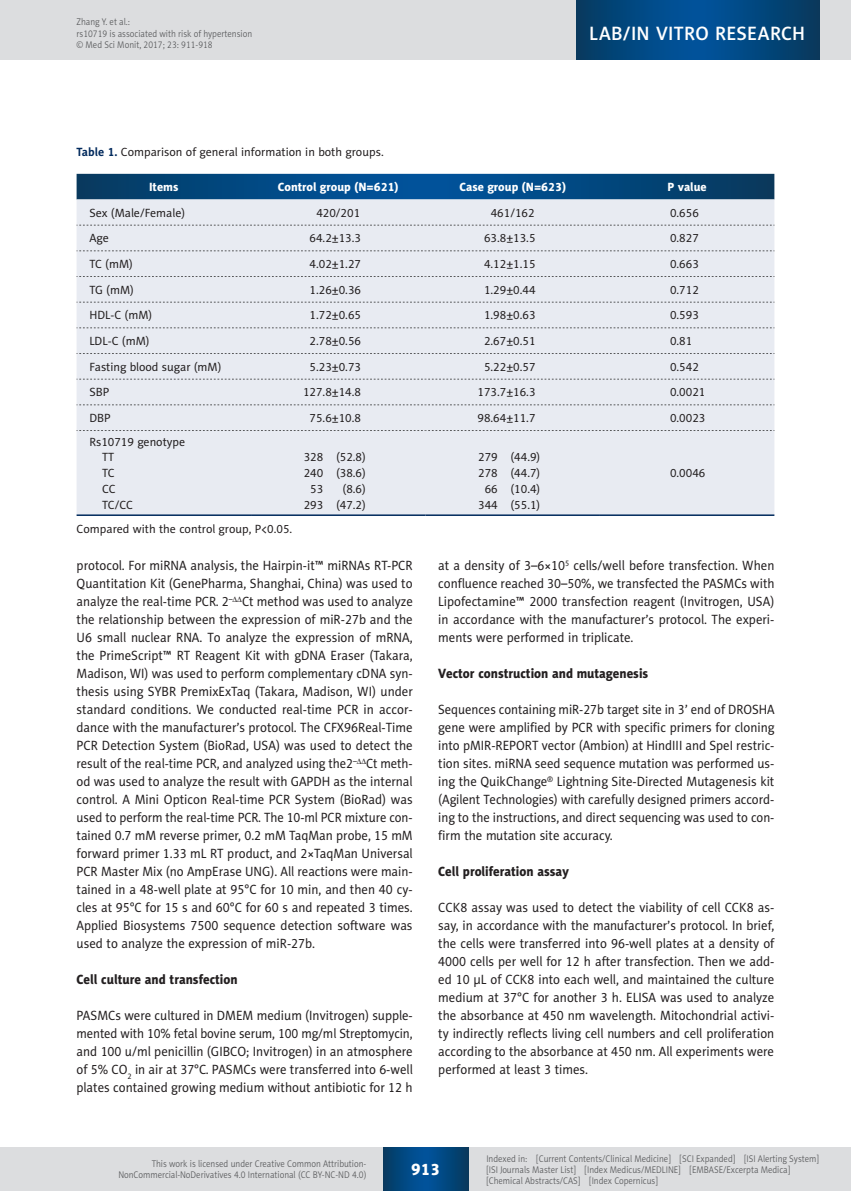
<style>
.page{position:relative;width:851px;height:1191px;background:#fff}
.page>*{position:absolute;margin:0;border:0;box-sizing:border-box;transform-origin:0 0}
.t1{font:19.5px "Naomi Sans EFN Medium";letter-spacing:.01em;color:#fff}
.t2{font:16.5px "Naomi Sans EFN Heavy";color:#fff}
.MSM_Body{font:13.5px/18px "Naomi Sans EFN";color:#231f20;text-align:justify;scale:.95 1}
.MSM_Body-2{font:13.5px/18px "Naomi Sans EFN";color:#231f20;text-align:justify;scale:.94 1}
.MSM_Headline_2{font:13.5px "Naomi Sans EFN Heavy";color:#231f20;scale:.95 1}
.MSM_Tabela_zawartosc{font:12px "Naomi Sans EFN";color:#231f20}
.MSM_Tabela_tytul{font:12px "Naomi Sans EFN";color:#231f20}
.MSM_Tabela_Head{font:12px "Naomi Sans EFN Heavy";color:#fff}
.MSM_Table_podpis_dol{font:12px "Naomi Sans EFN";color:#231f20}
.MSM_pagina_zywa{font:9.75px/11.2px "Naomi Sans EFN Light";color:#57585a;scale:.9 1}
.MSM_pagina_sygnatura{font:9.75px "Naomi Sans EFN Light";color:#57585a;scale:.9 1}
.s1{font-weight:700;color:#00295c}
</style>
<div class="page">
<svg style="left:77px;top:174px;width:697px;height:25px;background:#02477e"></svg>
<div style="left:77px;top:199px;width:697px;height:315px;background:#e8ebf2"></div>
<svg style="left:77px;top:225px;width:697px;height:1px"></svg>
<svg style="left:77px;top:250px;width:697px;height:1px"></svg>
<svg style="left:77px;top:276px;width:697px;height:1px"></svg>
<svg style="left:77px;top:302px;width:697px;height:1px"></svg>
<svg style="left:77px;top:327px;width:697px;height:1px"></svg>
<svg style="left:77px;top:353px;width:697px;height:1px"></svg>
<svg style="left:77px;top:379px;width:697px;height:1px"></svg>
<svg style="left:77px;top:404px;width:697px;height:1px"></svg>
<svg style="left:77px;top:430px;width:697px;height:1px"></svg>
<hr style="left:77px;top:514px;width:174px;height:2px;background:#00295c">
<hr style="left:251px;top:514px;width:174px;height:2px;background:#00295c">
<hr style="left:425px;top:514px;width:175px;height:2px;background:#00295c">
<hr style="left:600px;top:514px;width:174px;height:2px;background:#00295c">
<div style="left:0;top:1148px;width:850px;height:43px;background:#dcdddf"></div>
<svg style="left:383px;top:1147px;width:85px;height:43px;background:#02477e"></svg>
<div style="left:0;top:0;width:850px;height:60px;background:#dcdddf"></div>
<svg style="left:576px;top:0;width:243px;height:60px;background:#02477e"></svg>
<p class="MSM_pagina_zywa" style="left:77px;top:16px;width:196px">Zhang Y. et al.:<br>rs10719 is associated with risk of hypertension</p>
<p class="MSM_pagina_sygnatura" style="left:77px;top:39px;width:153px">© Med Sci Monit, 2017; 23: 911-918</p>
<p class="MSM_Tabela_tytul" style="left:77px;top:145px;width:308px"><span class="s1">Table 1.</span> Comparison of general information in both groups.</p>
<h1 class="t1" style="left:589px;top:22px;width:217px">LAB/IN VITRO RESEARCH</h1>
<p class="MSM_Tabela_Head" style="left:149px;top:180px;width:31px">Items</p>
<p class="MSM_Tabela_Head" style="left:278px;top:180px;width:122px">Control group (N=621)</p>
<p class="MSM_Tabela_Head" style="left:459px;top:180px;width:108px">Case group (N=623)</p>
<p class="MSM_Tabela_Head" style="left:667px;top:180px;width:41px">P value</p>
<p class="MSM_Tabela_zawartosc" style="left:89px;top:206px;width:97px">Sex (Male/Female)</p>
<p class="MSM_Tabela_zawartosc" style="left:316px;top:206px;width:45px">420/201</p>
<p class="MSM_Tabela_zawartosc" style="left:490px;top:206px;width:45px">461/162</p>
<p class="MSM_Tabela_zawartosc" style="left:670px;top:206px;width:30px">0.656</p>
<p class="MSM_Tabela_zawartosc" style="left:89px;top:231px;width:21px">Age</p>
<p class="MSM_Tabela_zawartosc" style="left:309px;top:231px;width:53px">64.2±13.3</p>
<p class="MSM_Tabela_zawartosc" style="left:484px;top:231px;width:53px">63.8±13.5</p>
<p class="MSM_Tabela_zawartosc" style="left:670px;top:231px;width:30px">0.827</p>
<p class="MSM_Tabela_zawartosc" style="left:89px;top:257px;width:45px">TC (mM)</p>
<p class="MSM_Tabela_zawartosc" style="left:309px;top:257px;width:53px">4.02±1.27</p>
<p class="MSM_Tabela_zawartosc" style="left:484px;top:257px;width:53px">4.12±1.15</p>
<p class="MSM_Tabela_zawartosc" style="left:670px;top:257px;width:30px">0.663</p>
<p class="MSM_Tabela_zawartosc" style="left:89px;top:283px;width:46px">TG (mM)</p>
<p class="MSM_Tabela_zawartosc" style="left:309px;top:283px;width:53px">1.26±0.36</p>
<p class="MSM_Tabela_zawartosc" style="left:484px;top:283px;width:53px">1.29±0.44</p>
<p class="MSM_Tabela_zawartosc" style="left:670px;top:283px;width:30px">0.712</p>
<p class="MSM_Tabela_zawartosc" style="left:89px;top:308px;width:64px">HDL-C (mM)</p>
<p class="MSM_Tabela_zawartosc" style="left:309px;top:308px;width:53px">1.72±0.65</p>
<p class="MSM_Tabela_zawartosc" style="left:484px;top:308px;width:53px">1.98±0.63</p>
<p class="MSM_Tabela_zawartosc" style="left:670px;top:308px;width:30px">0.593</p>
<p class="MSM_Tabela_zawartosc" style="left:89px;top:334px;width:62px">LDL-C (mM)</p>
<p class="MSM_Tabela_zawartosc" style="left:309px;top:334px;width:53px">2.78±0.56</p>
<p class="MSM_Tabela_zawartosc" style="left:484px;top:334px;width:53px">2.67±0.51</p>
<p class="MSM_Tabela_zawartosc" style="left:670px;top:334px;width:24px">0.81</p>
<p class="MSM_Tabela_zawartosc" style="left:89px;top:360px;width:134px">Fasting blood sugar (mM)</p>
<p class="MSM_Tabela_zawartosc" style="left:309px;top:360px;width:53px">5.23±0.73</p>
<p class="MSM_Tabela_zawartosc" style="left:484px;top:360px;width:53px">5.22±0.57</p>
<p class="MSM_Tabela_zawartosc" style="left:670px;top:360px;width:30px">0.542</p>
<p class="MSM_Tabela_zawartosc" style="left:89px;top:385px;width:21px">SBP</p>
<p class="MSM_Tabela_zawartosc" style="left:303px;top:385px;width:60px">127.8±14.8</p>
<p class="MSM_Tabela_zawartosc" style="left:477px;top:385px;width:60px">173.7±16.3</p>
<p class="MSM_Tabela_zawartosc" style="left:670px;top:385px;width:37px">0.0021</p>
<p class="MSM_Tabela_zawartosc" style="left:89px;top:411px;width:23px">DBP</p>
<p class="MSM_Tabela_zawartosc" style="left:309px;top:411px;width:53px">75.6±10.8</p>
<p class="MSM_Tabela_zawartosc" style="left:477px;top:411px;width:60px">98.64±11.7</p>
<p class="MSM_Tabela_zawartosc" style="left:670px;top:411px;width:37px">0.0023</p>
<p class="MSM_Tabela_zawartosc" style="left:89px;top:435px;width:97px">Rs10719 genotype</p>
<p class="MSM_Tabela_zawartosc" style="left:102px;top:450px;width:14px">TT</p>
<p class="MSM_Tabela_zawartosc" style="left:102px;top:466px;width:14px">TC</p>
<p class="MSM_Tabela_zawartosc" style="left:102px;top:482px;width:15px">CC</p>
<p class="MSM_Tabela_zawartosc" style="left:102px;top:498px;width:32px">TC/CC</p>
<p class="MSM_Tabela_zawartosc" style="left:304px;top:450px;width:64px">328 (52.8)</p>
<p class="MSM_Tabela_zawartosc" style="left:304px;top:466px;width:64px">240 (38.6)</p>
<p class="MSM_Tabela_zawartosc" style="left:310px;top:482px;width:15px">53</p>
<p class="MSM_Tabela_zawartosc" style="left:342px;top:482px;width:25px">(8.6)</p>
<p class="MSM_Tabela_zawartosc" style="left:304px;top:498px;width:64px">293 (47.2)</p>
<p class="MSM_Tabela_zawartosc" style="left:478px;top:450px;width:64px">279 (44.9)</p>
<p class="MSM_Tabela_zawartosc" style="left:478px;top:466px;width:64px">278 (44.7)</p>
<p class="MSM_Tabela_zawartosc" style="left:484px;top:482px;width:57px">66 (10.4)</p>
<p class="MSM_Tabela_zawartosc" style="left:478px;top:498px;width:64px">344 (55.1)</p>
<p class="MSM_Tabela_zawartosc" style="left:670px;top:466px;width:37px">0.0046</p>
<p class="MSM_Table_podpis_dol" style="left:77px;top:522px;width:217px">Compared with the control group, P&lt;0.05.</p>
<p class="MSM_Body" style="left:77px;top:556px;width:355px">protocol. For miRNA analysis, the Hairpin-it™ miRNAs RT-PCR Quantitation Kit (GenePharma, Shanghai, China) was used to analyze the real-time PCR. 2<sup>–</sup><sup>DD</sup>Ct method was used to analyze the relationship between the expression of miR-27b and the U6 small nuclear RNA. To analyze the expression of mRNA, the PrimeScript™ RT Reagent Kit with gDNA Eraser (Takara, Madison, WI) was used to perform complementary cDNA syn&shy;thesis using SYBR PremixExTaq (Takara, Madison, WI) under standard conditions. We conducted real-time PCR in accor&shy;dance with the manufacturer’s protocol. The CFX96Real-Time PCR Detection System (BioRad, USA) was used to detect the result of the real-time PCR, and analyzed using the2<sup>–</sup><sup>DD</sup>Ct meth&shy;od was used to analyze the result with GAPDH as the internal control. A Mini Opticon Real-time PCR System (BioRad) was used to perform the real-time PCR. The 10-ml PCR mixture con&shy;tained 0.7 mM reverse primer, 0.2 mM TaqMan probe, 15 mM forward primer 1.33 mL RT product, and 2×TaqMan Universal PCR Master Mix (no AmpErase UNG). All reactions were main&shy;tained in a 48-well plate at 95°C for 10 min, and then 40 cy&shy;cles at 95°C for 15 s and 60°C for 60 s and repeated 3 times.<br>Applied Biosystems 7500 sequence detection software was used to analyze the expression of miR-27b.</p>
<p class="MSM_Headline_2" style="left:77px;top:971px;width:171px">Cell culture and transfection</p>
<p class="MSM_Body" style="left:77px;top:1006px;width:355px">PASMCs were cultured in DMEM medium (Invitrogen) supple&shy;mented with 10% fetal bovine serum, 100 mg/ml Streptomycin, and 100 u/ml penicillin (GIBCO; Invitrogen) in an atmosphere of 5% CO<sub>2</sub> in air at 37°C. PASMCs were transferred into 6-well plates contained growing medium without antibiotic for 12 h</p>
<p class="MSM_Body" style="left:438px;top:556px;width:355px">at a density of 3–6×10<sup>5</sup> cells/well before transfection. When confluence reached 30–50%, we transfected the PASMCs with Lipofectamine™ 2000 transfection reagent (Invitrogen, USA) in accordance with the manufacturer’s protocol. The experi&shy;ments were performed in triplicate.</p>
<p class="MSM_Headline_2" style="left:438px;top:665px;width:222px">Vector construction and mutagenesis</p>
<p class="MSM_Body-2" style="left:438px;top:700px;width:359px">Sequences containing miR-27b target site in 3’ end of DROSHA gene were amplified by PCR with specific primers for cloning into pMIR-REPORT vector (Ambion) at HindIII and SpeI restric&shy;tion sites. miRNA seed sequence mutation was performed us&shy;ing the QuikChange<sup>®</sup> Lightning Site-Directed Mutagenesis kit (Agilent Technologies) with carefully designed primers accord&shy;ing to the instructions, and direct sequencing was used to con&shy;firm the mutation site accuracy.</p>
<p class="MSM_Headline_2" style="left:438px;top:863px;width:139px">Cell proliferation assay</p>
<p class="MSM_Body" style="left:438px;top:898px;width:355px">CCK8 assay was used to detect the viability of cell CCK8 as&shy;say, in accordance with the manufacturer’s protocol. In brief, the cells were transferred into 96-well plates at a density of 4000 cells per well for 12 h after transfection. Then we add&shy;ed 10 μL of CCK8 into each well, and maintained the culture medium at 37°C for another 3 h. ELISA was used to analyze the absorbance at 450 nm wavelength. Mitochondrial activi&shy;ty indirectly reflects living cell numbers and cell proliferation according to the absorbance at 450 nm. All experiments were performed at least 3 times.</p>
<p class="MSM_pagina_zywa" style="left:118px;top:1158px;width:277px;text-align:right">This work is licensed under Creative Common Attribution-<br>NonCommercial-NoDerivatives 4.0 International (CC BY-NC-ND 4.0)</p>
<p class="t2" style="left:411px;top:1159px;width:30px">913</p>
<p class="MSM_pagina_zywa" style="left:486px;top:1152px;width:371px">Indexed in: [Current Contents/Clinical Medicine] [SCI Expanded] [ISI Alerting System] [ISI Journals Master List] [Index Medicus/MEDLINE] [EMBASE/Excerpta Medica] [Chemical Abstracts/CAS] [Index Copernicus]</p>
</div>
